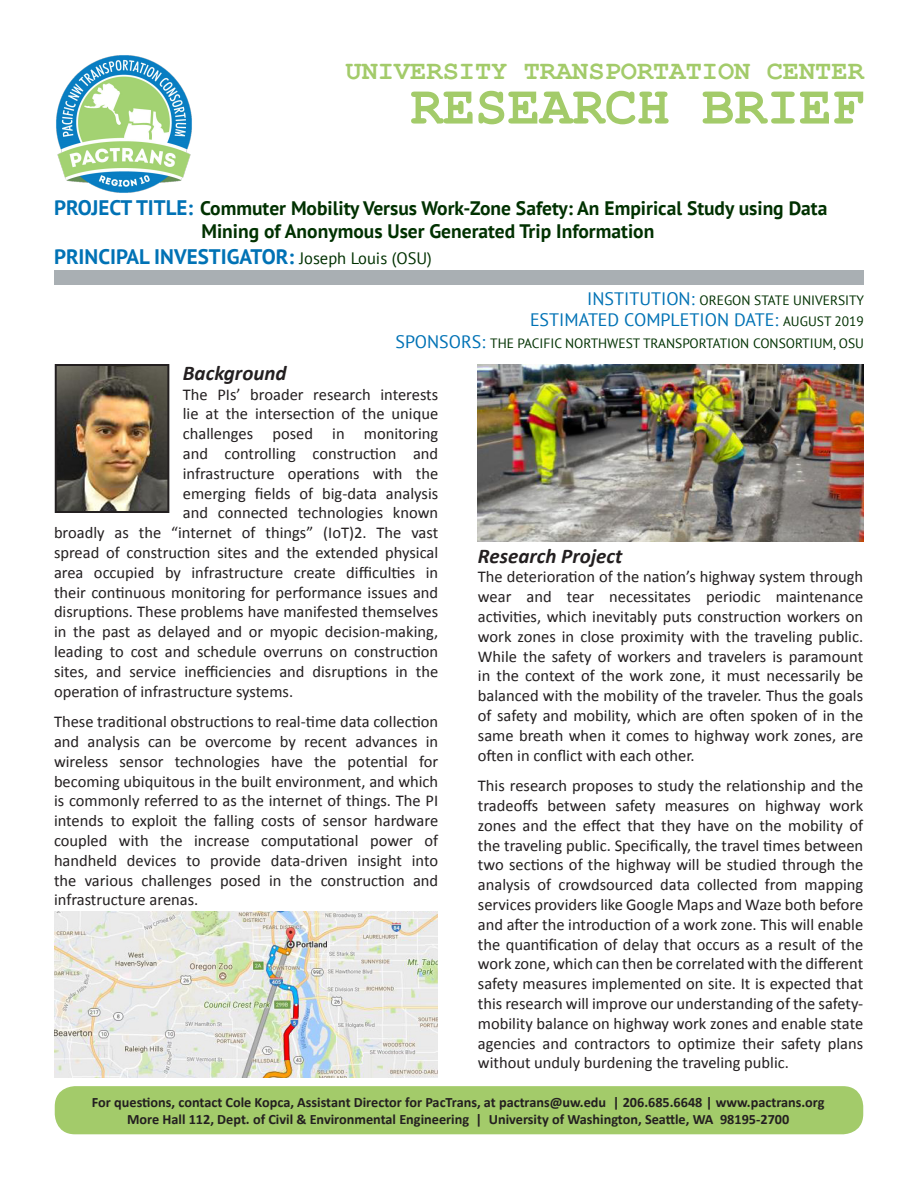
<style>
.page{position:relative;width:918px;height:1188px;background:#fff}
.page>*{position:absolute;margin:0;border:0;box-sizing:border-box;transform-origin:0 0}
.t1{font:700 54px "Courier New";color:#a3cb6a}
.t2{font:700 27px "Courier New";color:#a3cb6a}
.t3{font:700 21px "PT Sans";color:#0072b5}
.t4{font:italic 700 21px "Calibri";color:#231f20}
.t5{font:700 19.5px/23.4px "PT Sans";color:#003100}
.t6{font:18px "PT Sans";color:#0072b5}
.t7{font:16.5px/19.8px "Calibri";color:#231f20;text-align:justify}
.t8{font:700 14.25px "Calibri";color:#231f20}
.t9{font:13.5px "PT Sans";color:#003100}
.s1{font-size:21px;color:#0072b5}
.s2{font-weight:400;font-size:16.5px;color:#003100}
.s3{font-size:18px;color:#0072b5}
.s4{font-size:13.5px;color:#003100}
</style>
<div class="page">
<div style="left:54px;top:270px;width:810px;height:14px;background:#a9afb3"></div>
<img style="left:56px;top:55px;width:136px;height:138px">
<img style="left:58px;top:367px;width:108px;height:143px">
<div style="left:55px;top:364px;width:114px;height:149px;border:2px solid #231f20"></div>
<div style="left:55px;top:1086px;width:808px;height:48px;background:#a3cb6a;border-radius:20px"></div>
<img style="left:54px;top:912px;width:384px;height:166px">
<img style="left:478px;top:364px;width:386px;height:177px">
<p class="t2" style="left:346px;top:53px;width:520px">UNIVERSITY TRANSPORTATION CENTER</p>
<p class="t1" style="left:410px;top:73px;width:455px">RESEARCH BRIEF</p>
<p class="t5" style="left:201px;top:196px;width:628px;text-indent:-147px"><span class="s1">PROJECT TITLE:</span> Commuter Mobility Versus Work-Zone Safety: An Empirical Study using Data<br>Mining of Anonymous User Generated Trip Information</p>
<p class="t3" style="left:54px;top:242px;width:379px">PRINCIPAL INVESTIGATOR: <span class="s2">Joseph Louis (OSU)</span></p>
<p class="t9" style="left:587px;top:291px;width:278px"><span class="s3">INSTITUTION:</span> OREGON STATE UNIVERSITY</p>
<p class="t6" style="left:530px;top:309px;width:335px">ESTIMATED COMPLETION DATE: <span class="s4">AUGUST 2019</span></p>
<p class="t9" style="left:396px;top:335px;width:470px"><span class="s3">SPONSORS:</span> THE PACIFIC NORTHWEST TRANSPORTATION CONSORTIUM, OSU</p>
<p class="t4" style="left:183px;top:359px;width:105px">Background</p>
<p class="t7" style="left:183px;top:384px;width:257px">The PIs’ broader research interests</p>
<p class="t7" style="left:183px;top:404px;width:257px">lie at the intersection of the unique</p>
<p class="t7" style="left:183px;top:424px;width:257px">challenges posed in monitoring</p>
<p class="t7" style="left:183px;top:444px;width:257px">and controlling construction and</p>
<p class="t7" style="left:183px;top:463px;width:257px">infrastructure operations with the</p>
<p class="t7" style="left:183px;top:483px;width:257px">emerging fields of big-data analysis</p>
<p class="t7" style="left:183px;top:503px;width:257px">and connected technologies known</p>
<p class="t7" style="left:54px;top:523px;width:386px">broadly as the “internet of things” (IoT)2. The vast</p>
<p class="t7" style="left:54px;top:543px;width:386px">spread of construction sites and the extended physical</p>
<p class="t7" style="left:54px;top:562px;width:386px">area occupied by infrastructure create difficulties in</p>
<p class="t7" style="left:54px;top:582px;width:386px">their continuous monitoring for performance issues and</p>
<p class="t7" style="left:54px;top:602px;width:386px">disruptions. These problems have manifested themselves</p>
<p class="t7" style="left:54px;top:622px;width:386px">in the past as delayed and or myopic decision-making,</p>
<p class="t7" style="left:54px;top:642px;width:386px">leading to cost and schedule overruns on construction</p>
<p class="t7" style="left:54px;top:661px;width:386px">sites, and service inefficiencies and disruptions in the</p>
<p class="t7" style="left:54px;top:681px;width:241px">operation of infrastructure systems.</p>
<p class="t7" style="left:54px;top:712px;width:386px">These traditional obstructions to real-time data collection and analysis can be overcome by recent advances in wireless sensor technologies have the potential for becoming ubiquitous in the built environment, and which is commonly referred to as the internet of things. The PI intends to exploit the falling costs of sensor hardware coupled with the increase computational power of handheld devices to provide data-driven insight into the various challenges posed in the construction and infrastructure arenas.</p>
<p class="t4" style="left:478px;top:542px;width:146px">Research Project</p>
<p class="t7" style="left:478px;top:567px;width:387px">The deterioration of the nation’s highway system through wear and tear necessitates periodic maintenance activities, which inevitably puts construction workers on work zones in close proximity with the traveling public.<br>While the safety of workers and travelers is paramount in the context of the work zone, it must necessarily be balanced with the mobility of the traveler. Thus the goals of safety and mobility, which are often spoken of in the same breath when it comes to highway work zones, are often in conflict with each other.</p>
<p class="t7" style="left:478px;top:776px;width:387px">This research proposes to study the relationship and the tradeoffs between safety measures on highway work zones and the effect that they have on the mobility of the traveling public. Specifically, the travel times between two sections of the highway will be studied through the analysis of crowdsourced data collected from mapping services providers like Google Maps and Waze both before and after the introduction of a work zone. This will enable the quantification of delay that occurs as a result of the work zone, which can then be correlated with the different safety measures implemented on site. It is expected that this research will improve our understanding of the safety&shy;mobility balance on highway work zones and enable state agencies and contractors to optimize their safety plans without unduly burdening the traveling public.</p>
<p class="t8" style="left:92px;top:1093px;width:734px">For questions, contact Cole Kopca, Assistant Director for PacTrans, at pactrans@uw.edu | 206.685.6648 | www.pactrans.org</p>
<p class="t8" style="left:127px;top:1110px;width:664px">More Hall 112, Dept. of Civil &amp; Environmental Engineering | University of Washington, Seattle, WA 98195-2700</p>
</div>
